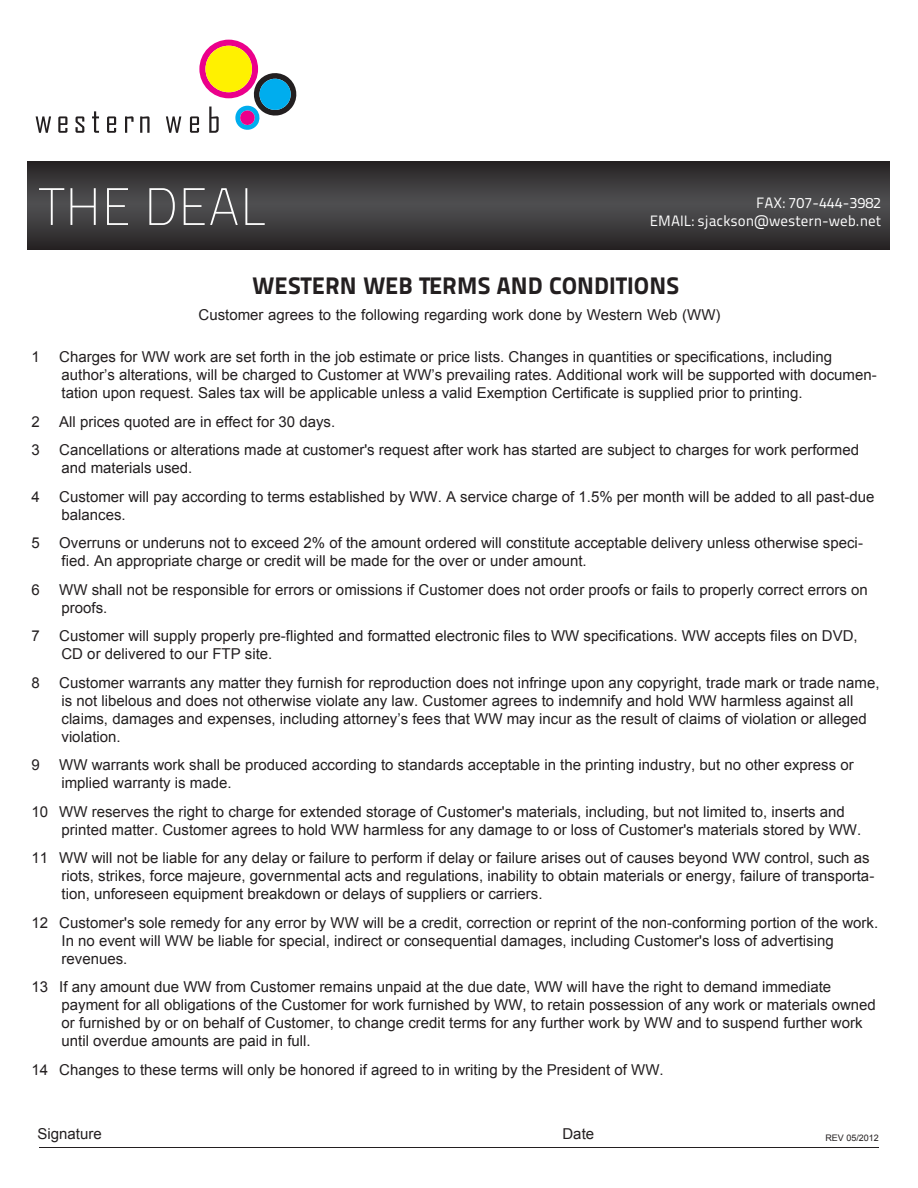
<style>
.page{position:relative;width:918px;height:1188px;background:#fff}
.page>*{position:absolute;margin:0;border:0;box-sizing:border-box;transform-origin:0 0}
.t1{font:52.5px "Titillium Maps 29 L 1 wt";color:#fff}
.t2{font:24px "Titillium Maps 29 L 999 wt";color:#231f20}
.t3{font:15px/18px "Arial";color:#231f20}
.t4{font:15px/18px "Titillium Maps 29 L 400 wt";color:#fff;text-align:right}
.t5{font:9px "Arial";color:#231f20}
</style>
<div class="page">
<svg style="left:28px;top:161px;width:862px;height:88px;background:#3b393a"></svg>
<svg style="left:36px;top:116px;width:15px;height:17px"></svg>
<svg style="left:58px;top:116px;width:9px;height:17px"></svg>
<svg style="left:76px;top:116px;width:8px;height:17px"></svg>
<svg style="left:92px;top:111px;width:7px;height:22px"></svg>
<svg style="left:107px;top:116px;width:9px;height:17px"></svg>
<svg style="left:125px;top:116px;width:9px;height:17px"></svg>
<svg style="left:140px;top:116px;width:10px;height:17px"></svg>
<svg style="left:166px;top:116px;width:15px;height:17px"></svg>
<svg style="left:190px;top:40px;width:107px;height:93px"></svg>
<div style="left:205px;top:46px;width:47px;height:46px;background:#fff100;border-radius:50%"></div>
<hr style="left:39px;top:1147px;width:840px;height:1px;background:#231f20">
<p class="t1" style="left:39px;top:169px;width:231px">THE DEAL</p>
<p class="t4" style="left:650px;top:193px;width:233px">FAX: 707-444-3982<br>EMAIL: sjackson@western-web.net</p>
<p class="t2" style="left:252px;top:267px;width:428px">WESTERN WEB TERMS AND CONDITIONS</p>
<p class="t3" style="left:199px;top:305px;width:523px">Customer agrees to the following regarding work done by Western Web (WW)</p>
<p class="t3" style="left:32px;top:348px;width:10px">1</p>
<p class="t3" style="left:59px;top:348px;width:819px">Charges for WW work are set forth in the job estimate or price lists. Changes in quantities or specifications, including author’s alterations, will be charged to Customer at WW’s prevailing rates. Additional work will be supported with documen&shy;tation upon request. Sales tax will be applicable unless a valid Exemption Certificate is supplied prior to printing.</p>
<p class="t3" style="left:32px;top:413px;width:10px">2</p>
<p class="t3" style="left:59px;top:413px;width:277px">All prices quoted are in effect for 30 days.</p>
<p class="t3" style="left:32px;top:441px;width:10px">3</p>
<p class="t3" style="left:59px;top:441px;width:801px">Cancellations or alterations made at customer's request after work has started are subject to charges for work performed and materials used.</p>
<p class="t3" style="left:32px;top:488px;width:10px">4</p>
<p class="t3" style="left:59px;top:488px;width:817px">Customer will pay according to terms established by WW. A service charge of 1.5% per month will be added to all past-due balances.</p>
<p class="t3" style="left:32px;top:534px;width:10px">5</p>
<p class="t3" style="left:59px;top:534px;width:805px">Overruns or underuns not to exceed 2% of the amount ordered will constitute acceptable delivery unless otherwise speci&shy;fied. An appropriate charge or credit will be made for the over or under amount.</p>
<p class="t3" style="left:32px;top:581px;width:10px">6</p>
<p class="t3" style="left:59px;top:581px;width:810px">WW shall not be responsible for errors or omissions if Customer does not order proofs or fails to properly correct errors on proofs.</p>
<p class="t3" style="left:32px;top:627px;width:10px">7</p>
<p class="t3" style="left:59px;top:627px;width:800px">Customer will supply properly pre-flighted and formatted electronic files to WW specifications. WW accepts files on DVD,<br>CD or delivered to our FTP site.</p>
<p class="t3" style="left:32px;top:674px;width:10px">8</p>
<p class="t3" style="left:59px;top:674px;width:822px">Customer warrants any matter they furnish for reproduction does not infringe upon any copyright, trade mark or trade name, is not libelous and does not otherwise violate any law. Customer agrees to indemnify and hold WW harmless against all claims, damages and expenses, including attorney’s fees that WW may incur as the result of claims of violation or alleged violation.</p>
<p class="t3" style="left:32px;top:756px;width:10px">9</p>
<p class="t3" style="left:59px;top:756px;width:796px">WW warrants work shall be produced according to standards acceptable in the printing industry, but no other express or implied warranty is made.</p>
<p class="t3" style="left:62px;top:803px;width:801px;text-indent:-30px">10 WW reserves the right to charge for extended storage of Customer's materials, including, but not limited to, inserts and printed matter. Customer agrees to hold WW harmless for any damage to or loss of Customer's materials stored by WW.</p>
<p class="t3" style="left:62px;top:849px;width:814px;text-indent:-30px">11 WW will not be liable for any delay or failure to perform if delay or failure arises out of causes beyond WW control, such as riots, strikes, force majeure, governmental acts and regulations, inability to obtain materials or energy, failure of transporta&shy;tion, unforeseen equipment breakdown or delays of suppliers or carriers.</p>
<p class="t3" style="left:62px;top:914px;width:818px;text-indent:-30px">12 Customer's sole remedy for any error by WW will be a credit, correction or reprint of the non-conforming portion of the work.<br>In no event will WW be liable for special, indirect or consequential damages, including Customer's loss of advertising revenues.</p>
<p class="t3" style="left:62px;top:978px;width:816px;text-indent:-30px">13 If any amount due WW from Customer remains unpaid at the due date, WW will have the right to demand immediate payment for all obligations of the Customer for work furnished by WW, to retain possession of any work or materials owned or furnished by or on behalf of Customer, to change credit terms for any further work by WW and to suspend further work until overdue amounts are paid in full.</p>
<p class="t3" style="left:32px;top:1061px;width:634px">14 Changes to these terms will only be honored if agreed to in writing by the President of WW.</p>
<p class="t3" style="left:38px;top:1125px;width:66px">Signature</p>
<p class="t3" style="left:562px;top:1125px;width:33px">Date</p>
<p class="t5" style="left:825px;top:1132px;width:55px">REV 05/2012</p>
</div>
